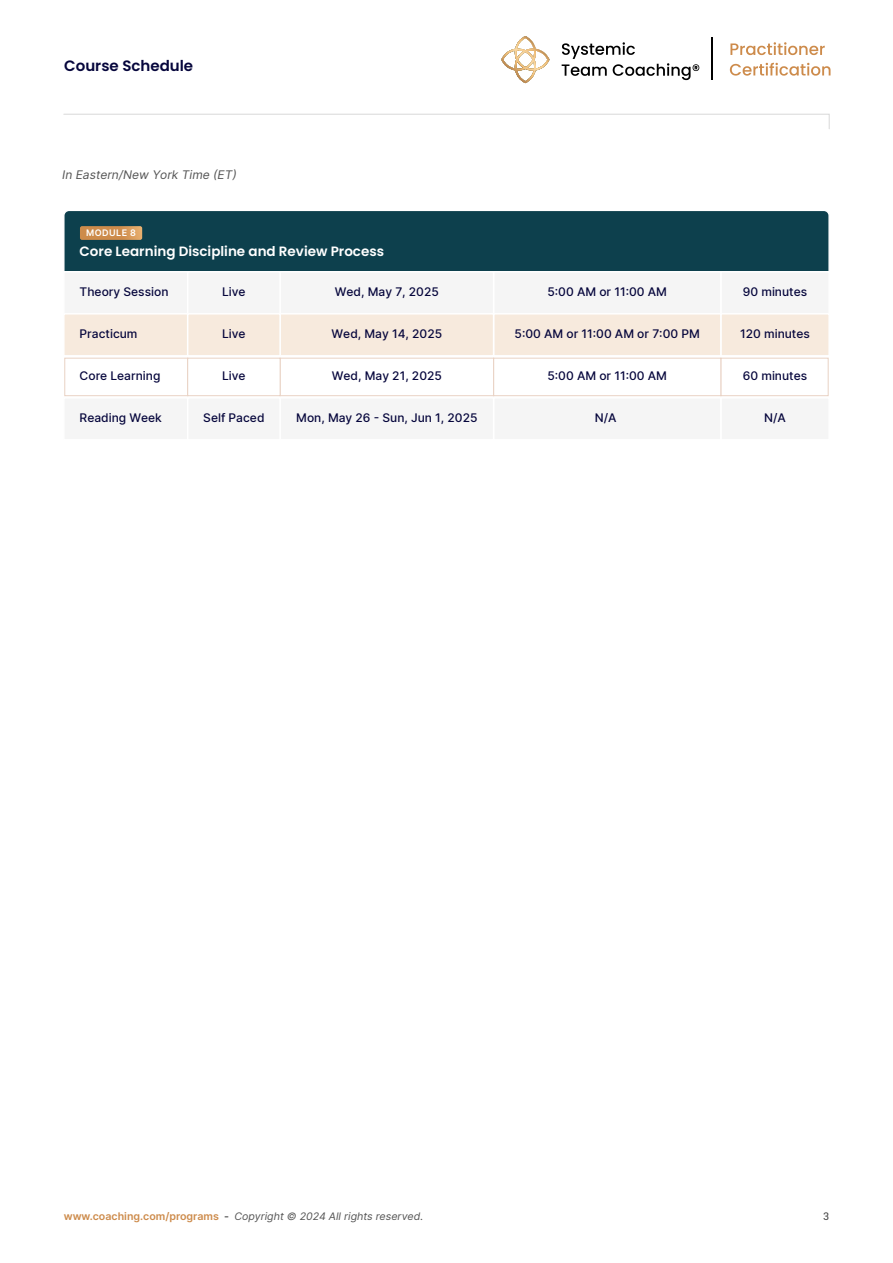
<style>
.page{position:relative;width:893px;height:1263px;background:#fff}
.page>*{position:absolute;margin:0;border:0;box-sizing:border-box;transform-origin:0 0}
.t1{font:600 15px "Poppins";color:#06063c}
.t2{font:600 13.5px "Poppins";color:#fff}
.t3{font:500 12px "Inter";color:#06063c}
.t4{font:italic 12px "Inter";color:#545454}
.t5{font:italic 10.5px "Inter";color:#545454}
.t6{font:10.5px "Roboto";color:#444}
.t7{font:600 9px "Inter";letter-spacing:.05em;color:#fff}
.s1{font-weight:600;font-style:normal;color:#cd8b4b}
.s2{font-weight:600;font-style:normal}
</style>
<div class="page">
<svg style="left:63px;top:113px;width:767px;height:16px"></svg>
<div style="left:64px;top:211px;width:765px;height:60px;background:#0d404d"></div>
<svg style="left:80px;top:226px;width:62px;height:14px"></svg>
<div style="left:720px;top:358px;width:108px;height:38px;background:#fff;border:1px solid #e9d2c4"></div>
<div style="left:493px;top:358px;width:228px;height:38px;background:#fff;border:1px solid #e9d2c4"></div>
<div style="left:280px;top:358px;width:214px;height:38px;background:#fff;border:1px solid #e9d2c4"></div>
<div style="left:64px;top:358px;width:124px;height:38px;background:#fff;border:1px solid #e9d2c4"></div>
<div style="left:187px;top:358px;width:93px;height:38px;background:#fff;border:1px solid #e9d2c4"></div>
<div style="left:720px;top:271px;width:110px;height:44px;background:#f5f5f5"></div>
<div style="left:493px;top:271px;width:229px;height:44px;background:#f5f5f5"></div>
<div style="left:279px;top:271px;width:215px;height:44px;background:#f5f5f5"></div>
<div style="left:63px;top:271px;width:125px;height:44px;background:#f5f5f5"></div>
<div style="left:720px;top:313px;width:110px;height:44px;background:#f7eadd;border:2px solid #fff"></div>
<div style="left:493px;top:313px;width:229px;height:44px;background:#f7eadd;border:2px solid #fff"></div>
<div style="left:279px;top:313px;width:215px;height:44px;background:#f7eadd;border:2px solid #fff"></div>
<div style="left:63px;top:313px;width:125px;height:44px;background:#f7eadd;border:2px solid #fff"></div>
<div style="left:720px;top:397px;width:110px;height:44px;background:#f5f5f5"></div>
<div style="left:493px;top:397px;width:229px;height:44px;background:#f5f5f5"></div>
<div style="left:279px;top:397px;width:215px;height:44px;background:#f5f5f5"></div>
<div style="left:63px;top:397px;width:125px;height:44px;background:#f5f5f5"></div>
<div style="left:187px;top:397px;width:94px;height:44px;background:#f5f5f5"></div>
<div style="left:187px;top:271px;width:94px;height:44px;background:#f5f5f5"></div>
<div style="left:187px;top:313px;width:94px;height:44px;background:#f7eadd;border:2px solid #fff"></div>
<svg style="left:562px;top:42px;width:137px;height:38px"></svg>
<svg style="left:501px;top:36px;width:48px;height:47px"></svg>
<hr style="left:712px;top:37px;width:1px;height:43px;background:#000">
<svg style="left:730px;top:42px;width:95px;height:13px"></svg>
<svg style="left:730px;top:63px;width:100px;height:13px"></svg>
<p class="t1" style="left:64px;top:57px;width:130px">Course Schedule</p>
<p class="t4" style="left:62px;top:166px;width:176px">In Eastern/New York Time (ET)</p>
<p class="t7" style="left:86px;top:226px;width:52px">MODULE 8</p>
<p class="t2" style="left:80px;top:243px;width:306px">Core Learning Discipline and Review Process</p>
<p class="t3" style="left:80px;top:283px;width:90px">Theory Session</p>
<p class="t3" style="left:335px;top:283px;width:105px">Wed, May 7, 2025</p>
<p class="t3" style="left:547px;top:283px;width:121px">5:00 AM or 11:00 AM</p>
<p class="t3" style="left:743px;top:283px;width:66px">90 minutes</p>
<p class="t3" style="left:80px;top:325px;width:59px">Practicum</p>
<p class="t3" style="left:332px;top:325px;width:112px">Wed, May 14, 2025</p>
<p class="t3" style="left:515px;top:325px;width:187px">5:00 AM or 11:00 AM or 7:00 PM</p>
<p class="t3" style="left:740px;top:325px;width:71px">120 minutes</p>
<p class="t3" style="left:332px;top:367px;width:112px">Wed, May 21, 2025</p>
<p class="t3" style="left:547px;top:367px;width:121px">5:00 AM or 11:00 AM</p>
<p class="t3" style="left:743px;top:367px;width:66px">60 minutes</p>
<p class="t3" style="left:80px;top:409px;width:84px">Reading Week</p>
<p class="t3" style="left:203px;top:409px;width:63px">Self Paced</p>
<p class="t3" style="left:296px;top:409px;width:183px">Mon, May 26 - Sun, Jun 1, 2025</p>
<p class="t3" style="left:595px;top:409px;width:23px">N/A</p>
<p class="t3" style="left:764px;top:409px;width:23px">N/A</p>
<p class="t3" style="left:222px;top:283px;width:25px">Live</p>
<p class="t3" style="left:222px;top:325px;width:25px">Live</p>
<p class="t3" style="left:222px;top:367px;width:25px">Live</p>
<p class="t3" style="left:80px;top:367px;width:82px">Core Learning</p>
<p class="t5" style="left:64px;top:1209px;width:361px"><span class="s1">www.coaching.com/programs</span> <span class="s2">-</span> Copyright © 2024 All rights reserved.</p>
<p class="t6" style="left:823px;top:1209px;width:7px">3</p>
</div>
